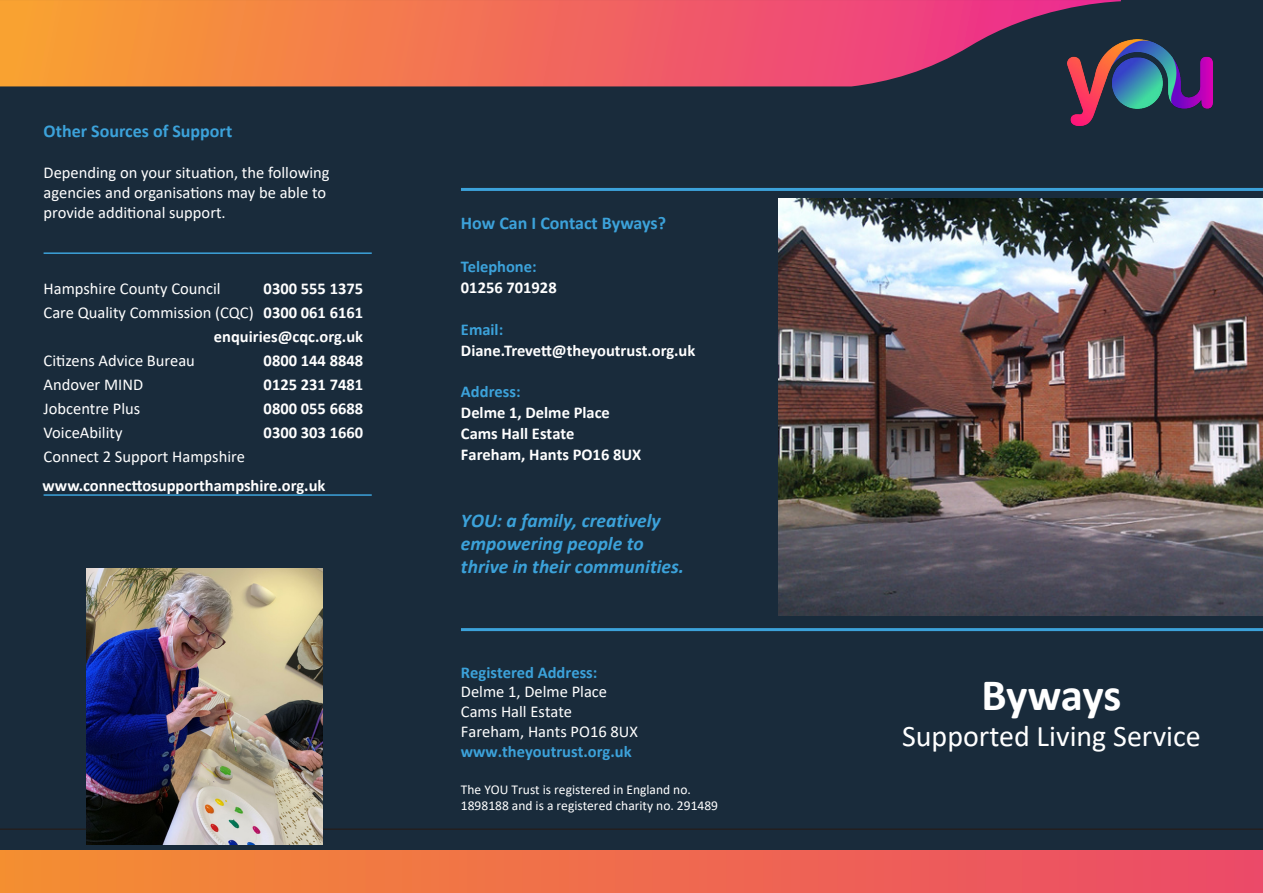
<style>
.page{position:relative;width:1263px;height:893px;background:#fff}
.page>*{position:absolute;margin:0;border:0;box-sizing:border-box;transform-origin:0 0}
.t1{font:700 45px "Calibri";letter-spacing:-.01em;color:#fff}
.t2{font:30px "Calibri";color:#fff}
.t3{font:italic 700 19.5px/23.4px "Calibri";color:#3ca2da}
.t4{font:700 18px "Calibri";color:#3ca2da}
.t5{font:16.5px/19.8px "Calibri";color:#fff}
.t6{font:700 16.5px/21px "Calibri";color:#fff}
.t7{font:13.5px/16.2px "Calibri";color:#fff}
.s1{font-weight:700}
.s2{color:#3ca2da}
.s3{font-weight:700;color:#3ca2da}
</style>
<div class="page">
<div style="left:0;top:0;width:1263px;height:850px;background:#192b3b"></div>
<hr style="left:0;top:828px;width:1263px;height:2px;background:#231f20">
<img style="left:778px;top:199px;width:485px;height:416px">
<img style="left:1067px;top:39px;width:146px;height:86px">
<img style="left:0;top:850px;width:1263px;height:43px">
<svg style="left:0;top:0;width:1121px;height:86px;background:#d96655"></svg>
<img style="left:86px;top:569px;width:236px;height:275px">
<hr style="left:44px;top:252px;width:328px;height:2px;background:#3ca2da">
<hr style="left:44px;top:494px;width:328px;height:2px;background:#3ca2da">
<hr style="left:461px;top:628px;width:802px;height:3px;background:#3ca2da">
<hr style="left:461px;top:188px;width:802px;height:3px;background:#3ca2da">
<p class="t4" style="left:44px;top:118px;width:190px">Other Sources of Support</p>
<p class="t5" style="left:44px;top:162px;width:288px">Depending on your situation, the following agencies and organisations may be able to provide additional support.</p>
<p class="t5" style="left:44px;top:278px;width:179px">Hampshire County Council</p>
<p class="t6" style="left:264px;top:278px;width:101px">0300 555 1375</p>
<p class="t5" style="left:44px;top:302px;width:321px">Care Quality Commission (CQC) <span class="s1">0300 061 6161</span></p>
<p class="t6" style="left:214px;top:326px;width:151px">enquiries@cqc.org.uk</p>
<p class="t5" style="left:44px;top:350px;width:153px">Citizens Advice Bureau</p>
<p class="t6" style="left:264px;top:350px;width:101px">0800 144 8848</p>
<p class="t5" style="left:44px;top:374px;width:101px">Andover MIND</p>
<p class="t6" style="left:264px;top:374px;width:101px">0125 231 7481</p>
<p class="t5" style="left:44px;top:398px;width:98px">Jobcentre Plus</p>
<p class="t6" style="left:264px;top:398px;width:101px">0800 055 6688</p>
<p class="t5" style="left:44px;top:422px;width:80px">VoiceAbility</p>
<p class="t6" style="left:264px;top:422px;width:101px">0300 303 1660</p>
<p class="t5" style="left:44px;top:446px;width:203px">Connect 2 Support Hampshire</p>
<p class="t6" style="left:43px;top:475px;width:284px">www.connecttosupporthampshire.org.uk</p>
<p class="t4" style="left:461px;top:211px;width:207px">How Can I Contact Byways?</p>
<p class="t6" style="left:461px;top:256px;width:97px"><span class="s2">Telephone:<br></span>01256 701928</p>
<p class="t6" style="left:461px;top:319px;width:236px"><span class="s2">Email:<br></span>Diane.Trevett@theyoutrust.org.uk</p>
<p class="t6" style="left:461px;top:381px;width:182px"><span class="s2">Address:<br></span>Delme 1, Delme Place<br>Cams Hall Estate<br>Fareham, Hants PO16 8UX</p>
<p class="t3" style="left:461px;top:508px;width:225px">YOU: a family, creatively empowering people to thrive in their communities.</p>
<p class="t5" style="left:461px;top:662px;width:179px"><span class="s3">Registered Address:<br></span>Delme 1, Delme Place<br>Cams Hall Estate<br>Fareham, Hants PO16 8UX <span class="s3">www.theyoutrust.org.uk</span></p>
<p class="t7" style="left:461px;top:781px;width:259px">The YOU Trust is registered in England no.<br>1898188 and is a registered charity no. 291489</p>
<p class="t1" style="left:981px;top:663px;width:141px">Byways</p>
<p class="t2" style="left:902px;top:715px;width:300px">Supported Living Service</p>
</div>
